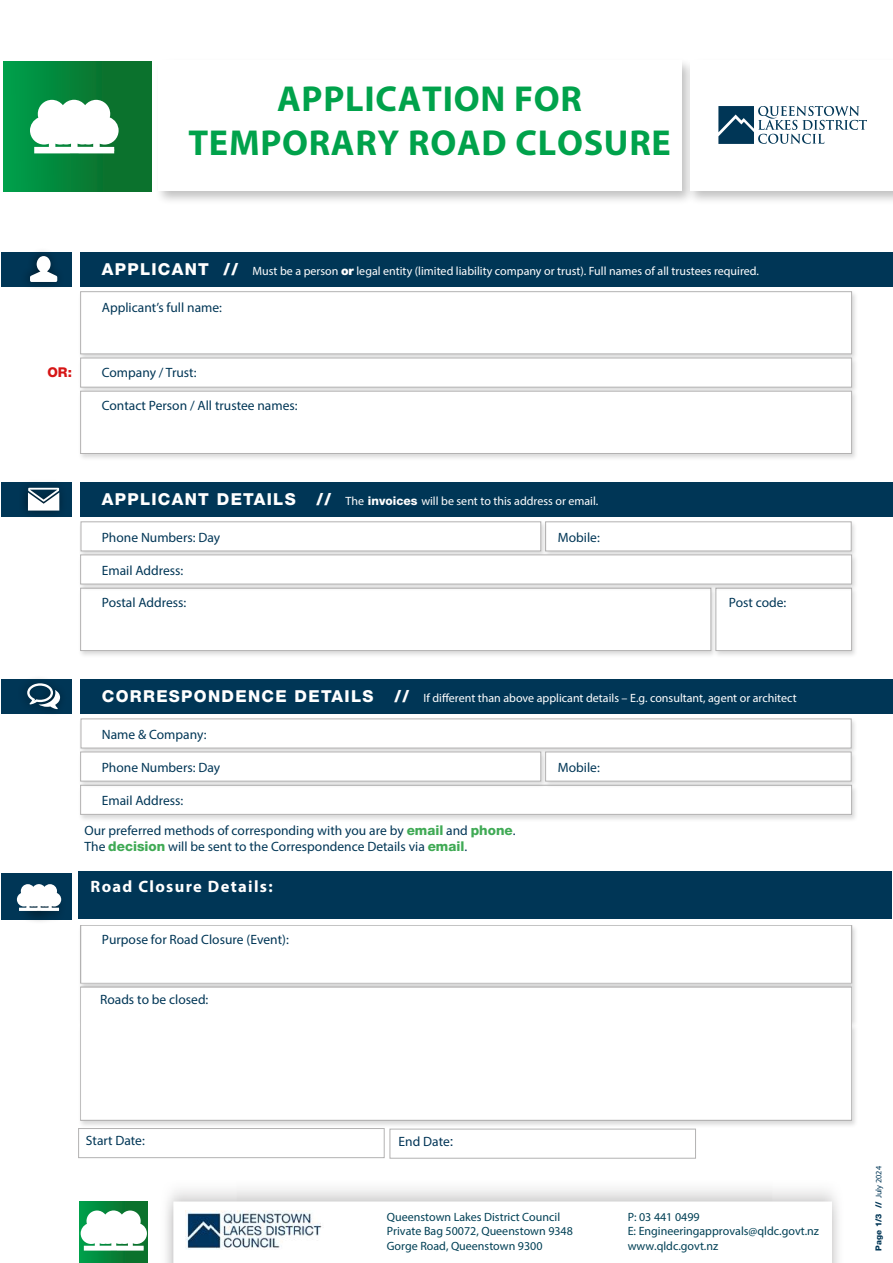
<style>
.page{position:relative;width:893px;height:1263px;background:#fff}
.page>*{position:absolute;margin:0;border:0;box-sizing:border-box;transform-origin:0 0}
.t1{font:700 36.15px/43.5px "Myriad Pro";letter-spacing:.02em;color:#00a24b;text-align:center}
.t2{font:800 16.5px "Helvetica Neue LT Std";letter-spacing:.08em;color:#fff}
.t3{font:700 16.5px "Myriad Pro";letter-spacing:.08em;color:#fff}
.t4{font:13.5px/16.4px "Myriad Pro";color:#003656}
.t5{font:13.5px "Myriad Pro";color:#003456}
.t6{font:800 13.5px "Helvetica Neue LT Std";color:#d61616}
.t7{font:12px "Myriad Pro";color:#fff}
.t8{font:12px/14.4px "Myriad Pro";color:#004055}
.t9{font:800 8.25px "Helvetica Neue LT Std";color:#003656}
.s1{font-family:"Helvetica Neue LT Std";font-weight:800;font-size:16.5px}
.s2{font-family:"Helvetica Neue LT Std";font-weight:900}
.s3{font-family:"Helvetica Neue LT Std";font-weight:800}
.s4{font-family:"Helvetica Neue LT Std";font-weight:800;color:#40aa55}
.s5{font-family:"Helvetica Neue LT Std"}
.s6{font-family:"Myriad Pro";font-weight:400}
</style>
<div class="page">
<div style="left:81px;top:252px;width:812px;height:34px;background:#003656"></div>
<div style="left:78px;top:871px;width:813px;height:47px;background:#003656"></div>
<div style="left:81px;top:482px;width:812px;height:34px;background:#003656"></div>
<div style="left:81px;top:679px;width:812px;height:34px;background:#003656"></div>
<div style="left:1px;top:252px;width:71px;height:34px;background:#003656"></div>
<div style="left:1px;top:873px;width:71px;height:47px;background:#003656"></div>
<div style="left:1px;top:482px;width:71px;height:34px;background:#003656"></div>
<div style="left:1px;top:679px;width:71px;height:34px;background:#003656"></div>
<div style="left:78px;top:290px;width:781px;height:72px;background:#000;opacity:.15"></div>
<div style="left:80px;top:291px;width:772px;height:63px;background:#fff;border:1px solid #b3b2b2"></div>
<div style="left:78px;top:924px;width:781px;height:105px;background:#000;opacity:.15"></div>
<div style="left:80px;top:925px;width:772px;height:58px;background:#fff;border:1px solid #b3b2b2"></div>
<div style="left:543px;top:520px;width:316px;height:39px;background:#000;opacity:.15"></div>
<div style="left:545px;top:521px;width:307px;height:30px;background:#fff;border:1px solid #b3b2b2"></div>
<div style="left:79px;top:520px;width:470px;height:39px;background:#000;opacity:.15"></div>
<div style="left:81px;top:521px;width:460px;height:30px;background:#fff;border:1px solid #b3b2b2"></div>
<div style="left:79px;top:717px;width:780px;height:39px;background:#000;opacity:.15"></div>
<div style="left:81px;top:718px;width:771px;height:30px;background:#fff;border:1px solid #b3b2b2"></div>
<div style="left:78px;top:356px;width:781px;height:39px;background:#000;opacity:.15"></div>
<div style="left:80px;top:358px;width:772px;height:29px;background:#fff;border:1px solid #b3b2b2"></div>
<div style="left:78px;top:586px;width:641px;height:73px;background:#000;opacity:.15"></div>
<div style="left:80px;top:588px;width:631px;height:63px;background:#fff;border:1px solid #b3b2b2"></div>
<div style="left:714px;top:586px;width:145px;height:73px;background:#000;opacity:.15"></div>
<div style="left:715px;top:588px;width:137px;height:63px;background:#fff;border:1px solid #b3b2b2"></div>
<div style="left:78px;top:783px;width:781px;height:39px;background:#000;opacity:.15"></div>
<div style="left:80px;top:785px;width:772px;height:30px;background:#fff;border:1px solid #b3b2b2"></div>
<div style="left:78px;top:553px;width:781px;height:39px;background:#000;opacity:.15"></div>
<div style="left:80px;top:554px;width:772px;height:30px;background:#fff;border:1px solid #b3b2b2"></div>
<div style="left:78px;top:750px;width:471px;height:39px;background:#000;opacity:.15"></div>
<div style="left:80px;top:752px;width:461px;height:29px;background:#fff;border:1px solid #b3b2b2"></div>
<div style="left:543px;top:750px;width:316px;height:39px;background:#000;opacity:.15"></div>
<div style="left:545px;top:752px;width:307px;height:29px;background:#fff;border:1px solid #b3b2b2"></div>
<div style="left:78px;top:389px;width:781px;height:73px;background:#000;opacity:.15"></div>
<div style="left:80px;top:391px;width:772px;height:63px;background:#fff;border:1px solid #b3b2b2"></div>
<div style="left:78px;top:1023px;width:781px;height:105px;background:#000;opacity:.15"></div>
<div style="left:80px;top:986px;width:772px;height:135px;background:#fff;border:1px solid #b3b2b2"></div>
<div style="left:21px;top:247px;width:45px;height:44px;background:#000;opacity:.5"></div>
<svg style="left:30px;top:256px;width:27px;height:26px"></svg>
<div style="left:19px;top:674px;width:50px;height:43px;background:#000;opacity:.5"></div>
<svg style="left:27px;top:683px;width:33px;height:26px"></svg>
<div style="left:19px;top:479px;width:49px;height:41px;background:#000;opacity:.5"></div>
<svg style="left:28px;top:488px;width:31px;height:23px"></svg>
<div style="left:19px;top:882px;width:50px;height:42px;background:#000;opacity:.5"></div>
<div style="left:155px;top:57px;width:541px;height:149px;background:#000;opacity:.25"></div>
<div style="left:158px;top:60px;width:523px;height:131px;background:#fff"></div>
<div style="left:687px;top:57px;width:206px;height:149px;background:#000;opacity:.25"></div>
<div style="left:690px;top:60px;width:203px;height:131px;background:#fff"></div>
<svg style="left:718px;top:106px;width:149px;height:38px"></svg>
<div style="left:3px;top:62px;width:148px;height:130px;background:linear-gradient(to right,#009d4a,#0d6827)"></div>
<svg style="left:30px;top:100px;width:89px;height:53px"></svg>
<svg style="left:17px;top:884px;width:44px;height:27px"></svg>
<div style="left:78px;top:1128px;width:307px;height:30px;background:#fff;border:1px solid #b3b2b2"></div>
<div style="left:390px;top:1129px;width:306px;height:29px;background:#fff;border:1px solid #b3b2b2"></div>
<img style="left:166px;top:1188px;width:673px;height:75px">
<svg style="left:79px;top:1202px;width:69px;height:61px;background:#0b863d"></svg>
<svg style="left:81px;top:1210px;width:66px;height:40px"></svg>
<img style="left:185px;top:1210px;width:138px;height:40px">
<h1 class="t1" style="left:188px;top:76px;width:484px">APPLICATION FOR<br>TEMPORARY ROAD CLOSURE</h1>
<p class="t6" style="left:47px;top:365px;width:26px">OR:</p>
<p class="t7" style="left:102px;top:263px;width:659px"><span class="s1">APPLICANT //</span> Must be a person <span class="s2">or</span> legal entity (limited liability company or trust). Full names of all trustees required.</p>
<p class="t4" style="left:102px;top:299px;width:122px">Applicant’s full name:</p>
<p class="t4" style="left:102px;top:364px;width:96px">Company / Trust:</p>
<p class="t4" style="left:102px;top:397px;width:197px">Contact Person / All trustee names:</p>
<p class="t2" style="left:102px;top:489px;width:195px">APPLICANT DETAILS</p>
<p class="t7" style="left:317px;top:494px;width:283px"><span class="s1">//</span> The <span class="s3">invoices</span> will be sent to this address or email.</p>
<p class="t4" style="left:102px;top:529px;width:120px">Phone Numbers: Day</p>
<p class="t4" style="left:558px;top:529px;width:43px">Mobile:</p>
<p class="t4" style="left:102px;top:562px;width:83px">Email Address:</p>
<p class="t4" style="left:102px;top:594px;width:86px">Postal Address:</p>
<p class="t4" style="left:729px;top:594px;width:59px">Post code:</p>
<p class="t2" style="left:102px;top:686px;width:273px">CORRESPONDENCE DETAILS</p>
<p class="t7" style="left:394px;top:691px;width:404px"><span class="s1">//</span> If different than above applicant details – E.g. consultant, agent or architect</p>
<p class="t4" style="left:102px;top:726px;width:106px">Name &amp; Company:</p>
<p class="t4" style="left:102px;top:759px;width:120px">Phone Numbers: Day</p>
<p class="t4" style="left:558px;top:759px;width:43px">Mobile:</p>
<p class="t4" style="left:102px;top:792px;width:83px">Email Address:</p>
<p class="t4" style="left:84px;top:822px;width:433px">Our preferred methods of corresponding with you are by <span class="s4">email</span> and <span class="s4">phone</span>.<br>The <span class="s4">decision</span> will be sent to the Correspondence Details via <span class="s4">email</span>.</p>
<p class="t3" style="left:91px;top:876px;width:184px">Road Closure Details:</p>
<p class="t4" style="left:102px;top:931px;width:188px">Purpose for Road Closure (Event):</p>
<p class="t4" style="left:100px;top:991px;width:110px">Roads to be closed:</p>
<p class="t4" style="left:86px;top:1132px;width:60px">Start Date:</p>
<p class="t5" style="left:399px;top:1133px;width:57px">End Date<span class="s5">:</span></p>
<p class="t8" style="left:387px;top:1209px;width:188px">Queenstown Lakes District Council<br>Private Bag 50072, Queenstown 9348<br>Gorge Road, Queenstown 9300</p>
<p class="t8" style="left:628px;top:1209px;width:193px">P: 03 441 0499<br>E: Engineeringapprovals@qldc.govt.nz www.qldc.govt.nz</p>
<p class="t9" style="left:874px;top:1251px;width:86px;rotate:-90deg">Page 1/3 // <span class="s6">July 2024</span></p>
</div>
